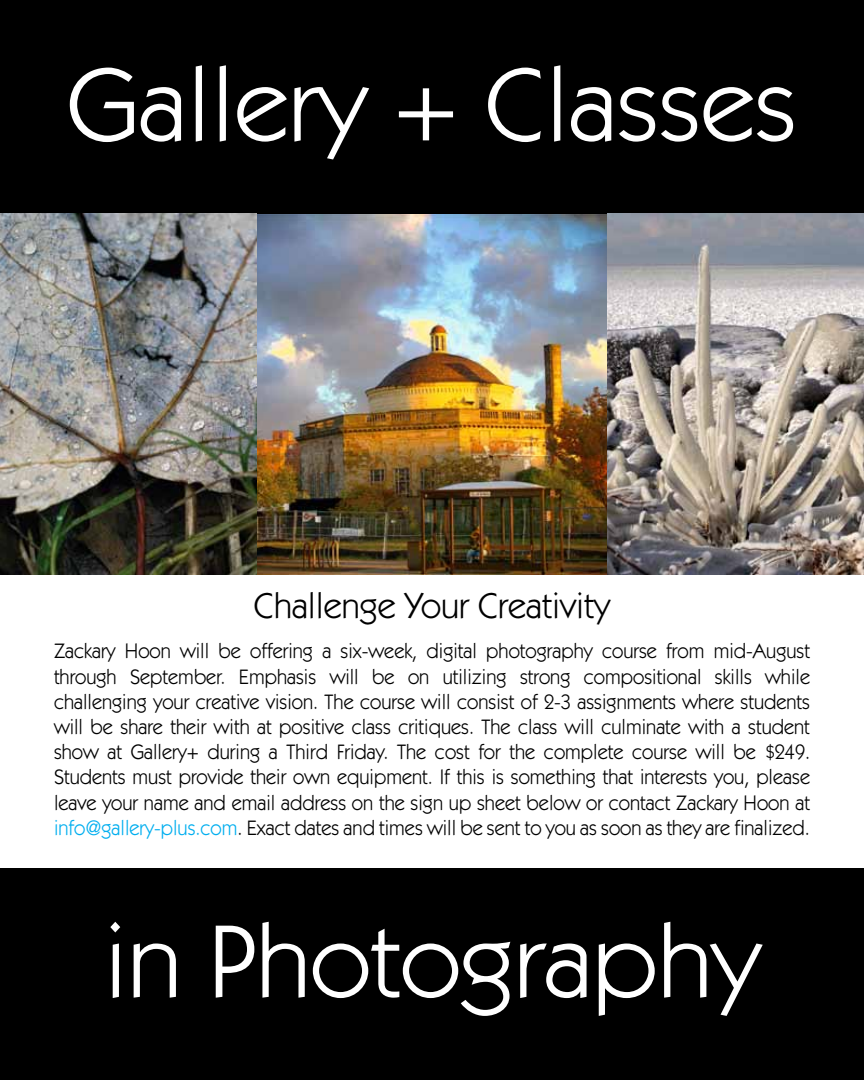
<style>
.page{position:relative;width:864px;height:1080px;background:#fff}
.page>*{position:absolute;margin:0;border:0;box-sizing:border-box;transform-origin:0 0}
.t1{font:103.8px "Itc Kabel";color:#fff;scale:1.04 1}
.t2{font:36px "Itc Kabel";color:#000}
.t3{font:21px/25.2px "Itc Kabel";color:#000;text-align:justify;scale:.96 1}
.s1{color:#00aeef}
</style>
<div class="page">
<img style="left:256px;top:214px;width:352px;height:360px">
<div style="left:0;top:0;width:864px;height:214px;background:#000"></div>
<div style="left:0;top:868px;width:864px;height:212px;background:#000"></div>
<img style="left:0;top:214px;width:256px;height:360px">
<img style="left:608px;top:213px;width:256px;height:361px">
<h1 class="t1" style="left:67px;top:44px;width:703px">Gallery + Classes</h1>
<h2 class="t2" style="left:254px;top:585px;width:358px">Challenge Your Creativity</h2>
<p class="t3" style="left:54px;top:638px;width:789px">Zackary Hoon will be offering a six-week, digital photography course from mid-August through September. Emphasis will be on utilizing strong compositional skills while challenging your creative vision. The course will consist of 2-3 assignments where students will be share their with at positive class critiques. The class will culminate with a student show at Gallery+ during a Third Friday. The cost for the complete course will be $249.<br>Students must provide their own equipment. If this is something that interests you, please leave your name and email address on the sign up sheet below or contact Zackary Hoon at <span class="s1">info@gallery-plus.com</span>. Exact dates and times will be sent to you as soon as they are finalized.</p>
<h1 class="t1" style="left:104px;top:901px;width:633px">in Photography</h1>
</div>
